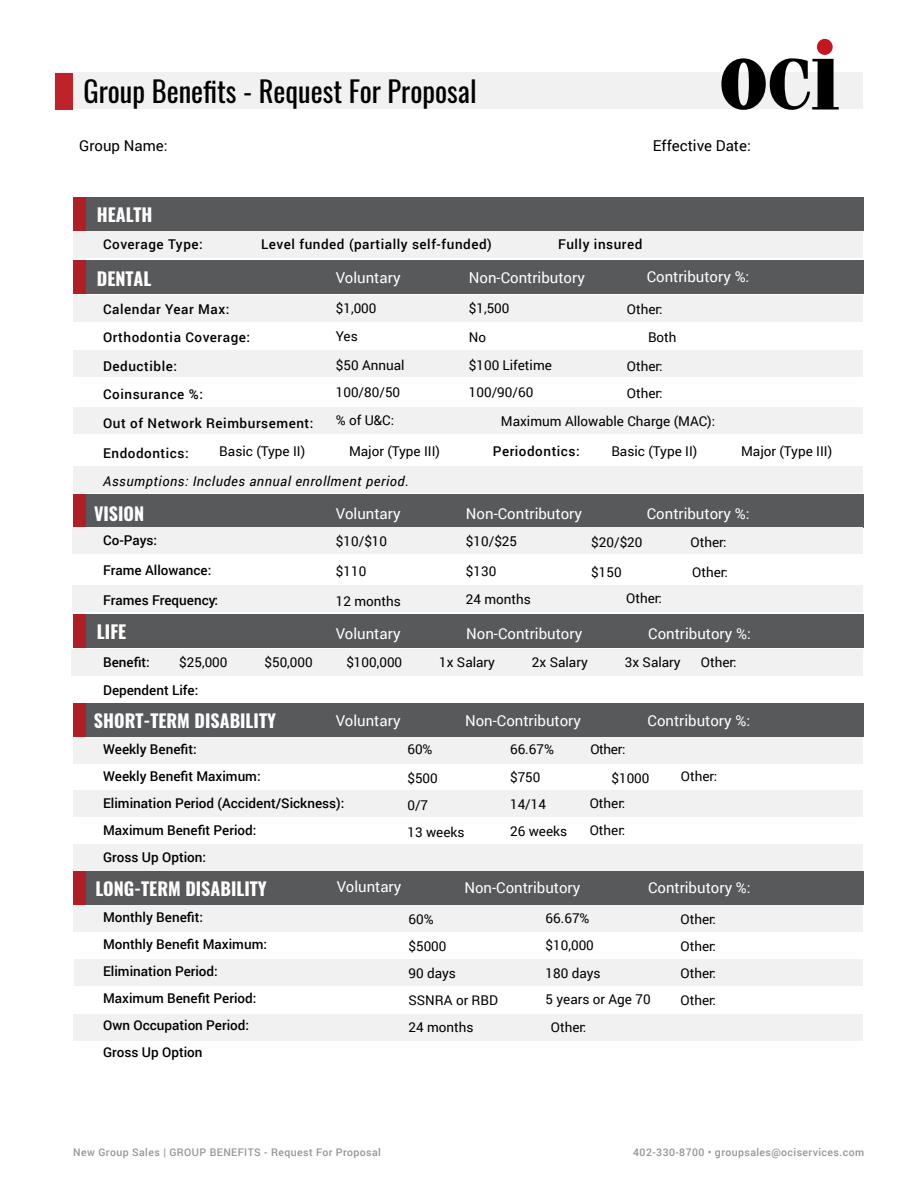
<style>
.page{position:relative;width:918px;height:1188px;background:#fff}
.page>*{position:absolute;margin:0;border:0;box-sizing:border-box;transform-origin:0 0}
.t1{font:28.5px "Oswald";color:#000}
.t2{font:700 18px "Oswald";color:#fff}
.t3{font:15px "Roboto";color:#fff}
.t4{font:15px "Roboto";color:#000}
.t5{font:13.5px/27px "Roboto";color:#000}
.t6{font:500 13.5px/27px "Roboto";color:#000}
.t7{font:500 13.5px/28.5px "Roboto";letter-spacing:.04em;color:#000}
.t8{font:italic 13.5px "Roboto";letter-spacing:.04em;color:#000}
.t9{font:500 10.5px "Roboto";letter-spacing:.04em;color:#939598}
</style>
<div class="page">
<div style="left:54px;top:73px;width:808px;height:36px;background:#f1f1f2"></div>
<svg style="left:721px;top:58px;width:118px;height:52px"></svg>
<div style="left:817px;top:39px;width:16px;height:16px;background:#c4161c;border-radius:50%"></div>
<div style="left:55px;top:74px;width:18px;height:36px;background:#bf2228"></div>
<div style="left:73px;top:295px;width:789px;height:27px;background:#f1f1f2"></div>
<div style="left:73px;top:231px;width:789px;height:27px;background:#f1f1f2"></div>
<div style="left:73px;top:351px;width:790px;height:26px;background:#f1f1f2"></div>
<div style="left:73px;top:408px;width:790px;height:26px;background:#f1f1f2"></div>
<div style="left:73px;top:466px;width:790px;height:27px;background:#f1f1f2"></div>
<div style="left:72px;top:649px;width:791px;height:27px;background:#f1f1f2"></div>
<div style="left:73px;top:737px;width:790px;height:26px;background:#f1f1f2"></div>
<div style="left:73px;top:905px;width:790px;height:27px;background:#f1f1f2"></div>
<div style="left:73px;top:1014px;width:790px;height:27px;background:#f1f1f2"></div>
<div style="left:74px;top:959px;width:789px;height:26px;background:#f1f1f2"></div>
<div style="left:73px;top:790px;width:790px;height:27px;background:#f1f1f2"></div>
<div style="left:73px;top:844px;width:790px;height:27px;background:#f1f1f2"></div>
<div style="left:86px;top:260px;width:777px;height:34px;background:#58595b"></div>
<div style="left:86px;top:197px;width:777px;height:34px;background:#58595b"></div>
<div style="left:86px;top:494px;width:777px;height:34px;background:#58595b"></div>
<div style="left:86px;top:614px;width:777px;height:34px;background:#58595b"></div>
<div style="left:86px;top:703px;width:777px;height:34px;background:#58595b"></div>
<div style="left:86px;top:871px;width:777px;height:34px;background:#58595b"></div>
<div style="left:73px;top:527px;width:790px;height:27px;background:#f1f1f2"></div>
<div style="left:73px;top:586px;width:790px;height:26px;background:#f1f1f2"></div>
<h1 class="t1" style="left:83px;top:72px;width:395px">Group Benefits - Request For Proposal</h1>
<p class="t4" style="left:79px;top:135px;width:90px">Group Name:</p>
<p class="t4" style="left:653px;top:135px;width:99px">Effective Date:</p>
<h2 class="t2" style="left:97px;top:202px;width:57px">HEALTH</h2>
<p class="t7" style="left:103px;top:230px;width:101px">Coverage Type:</p>
<p class="t7" style="left:261px;top:230px;width:232px">Level funded (partially self-funded)</p>
<p class="t7" style="left:558px;top:230px;width:86px">Fully insured</p>
<p class="t3" style="left:647px;top:266px;width:104px">Contributory %:</p>
<p class="t3" style="left:336px;top:267px;width:66px">Voluntary</p>
<p class="t5" style="left:336px;top:293px;width:70px;line-height:28.5px">$1,000<br>Yes<br>$50 Annual</p>
<p class="t5" style="left:336px;top:377px;width:66px;line-height:28.5px">100/80/50 % of U&amp;C:</p>
<h2 class="t2" style="left:97px;top:266px;width:56px">DENTAL</h2>
<p class="t3" style="left:469px;top:267px;width:118px">Non-Contributory</p>
<p class="t5" style="left:469px;top:294px;width:85px;line-height:28.5px">$1,500<br>No<br>$100 Lifetime</p>
<p class="t5" style="left:469px;top:379px;width:66px">100/90/60</p>
<p class="t7" style="left:103px;top:294px;width:212px">Calendar Year Max:<br>Orthodontia Coverage:<br>Deductible:<br>Coinsurance %:<br>Out of Network Reimbursement:</p>
<p class="t7" style="left:103px;top:438px;width:87px">Endodontics:</p>
<p class="t8" style="left:103px;top:472px;width:307px">Assumptions: Includes annual enrollment period.</p>
<p class="t5" style="left:627px;top:295px;width:37px">Other:</p>
<p class="t5" style="left:648px;top:323px;width:30px">Both</p>
<p class="t5" style="left:627px;top:352px;width:37px">Other:<br>Other:</p>
<p class="t5" style="left:501px;top:408px;width:216px">Maximum Allowable Charge (MAC):</p>
<p class="t5" style="left:219px;top:437px;width:88px">Basic (Type II)</p>
<p class="t5" style="left:349px;top:437px;width:93px">Major (Type III)</p>
<p class="t5" style="left:611px;top:437px;width:88px">Basic (Type II)</p>
<p class="t5" style="left:741px;top:437px;width:93px">Major (Type III)</p>
<p class="t7" style="left:493px;top:436px;width:88px">Periodontics:</p>
<h2 class="t2" style="left:94px;top:501px;width:52px">VISION</h2>
<p class="t3" style="left:336px;top:503px;width:66px">Voluntary</p>
<p class="t5" style="left:336px;top:527px;width:53px">$10/$10</p>
<p class="t5" style="left:336px;top:557px;width:32px">$110</p>
<p class="t5" style="left:336px;top:587px;width:67px">12 months</p>
<p class="t3" style="left:466px;top:503px;width:118px">Non-Contributory</p>
<p class="t5" style="left:466px;top:527px;width:53px">$10/$25</p>
<p class="t5" style="left:466px;top:556px;width:67px;line-height:28.5px">$130<br>24 months</p>
<p class="t3" style="left:647px;top:503px;width:104px">Contributory %:</p>
<p class="t6" style="left:103px;top:526px;width:56px">Co-Pays:</p>
<p class="t6" style="left:103px;top:556px;width:110px">Frame Allowance:</p>
<p class="t6" style="left:103px;top:586px;width:117px">Frames Frequency:</p>
<p class="t5" style="left:626px;top:584px;width:37px">Other:</p>
<p class="t5" style="left:591px;top:528px;width:53px">$20/$20</p>
<p class="t5" style="left:691px;top:528px;width:38px">Other:</p>
<p class="t5" style="left:591px;top:558px;width:32px">$150</p>
<p class="t5" style="left:692px;top:558px;width:37px">Other:</p>
<h2 class="t2" style="left:97px;top:620px;width:31px">LIFE</h2>
<p class="t3" style="left:336px;top:623px;width:66px">Voluntary</p>
<p class="t3" style="left:466px;top:623px;width:118px">Non-Contributory</p>
<p class="t3" style="left:648px;top:623px;width:104px">Contributory %:</p>
<p class="t6" style="left:103px;top:648px;width:48px">Benefit:</p>
<p class="t5" style="left:179px;top:648px;width:50px">$25,000</p>
<p class="t5" style="left:264px;top:648px;width:50px">$50,000</p>
<p class="t5" style="left:346px;top:648px;width:57px">$100,000</p>
<p class="t5" style="left:439px;top:648px;width:57px">1x Salary</p>
<p class="t5" style="left:532px;top:648px;width:57px">2x Salary</p>
<p class="t5" style="left:625px;top:648px;width:57px">3x Salary</p>
<p class="t5" style="left:701px;top:648px;width:37px">Other:</p>
<p class="t6" style="left:103px;top:676px;width:97px">Dependent Life:</p>
<h2 class="t2" style="left:94px;top:708px;width:183px">SHORT-TERM DISABILITY</h2>
<p class="t3" style="left:336px;top:710px;width:66px">Voluntary</p>
<p class="t3" style="left:465px;top:710px;width:118px">Non-Contributory</p>
<p class="t3" style="left:648px;top:710px;width:104px">Contributory %:</p>
<p class="t5" style="left:407px;top:734px;width:32px;line-height:28.5px">60% $500</p>
<p class="t5" style="left:407px;top:791px;width:59px">0/7<br>13 weeks</p>
<p class="t6" style="left:103px;top:735px;width:243px">Weekly Benefit:<br>Weekly Benefit Maximum:<br>Elimination Period (Accident/Sickness):<br>Maximum Benefit Period:<br>Gross Up Option:</p>
<p class="t5" style="left:590px;top:735px;width:37px">Other:</p>
<p class="t5" style="left:510px;top:734px;width:45px;line-height:28.5px">66.67% $750</p>
<p class="t5" style="left:510px;top:790px;width:59px">14/14<br>26 weeks</p>
<p class="t5" style="left:681px;top:762px;width:38px">Other:</p>
<p class="t5" style="left:611px;top:764px;width:40px">$1000</p>
<p class="t5" style="left:590px;top:789px;width:37px">Other:<br>Other:</p>
<h2 class="t2" style="left:95px;top:876px;width:173px">LONG-TERM DISABILITY</h2>
<p class="t6" style="left:103px;top:904px;width:165px">Monthly Benefit:<br>Monthly Benefit Maximum:<br>Elimination Period:<br>Maximum Benefit Period:<br>Own Occupation Period:<br>Gross Up Option</p>
<p class="t3" style="left:337px;top:876px;width:66px">Voluntary</p>
<p class="t3" style="left:464px;top:877px;width:118px">Non-Contributory</p>
<p class="t3" style="left:648px;top:877px;width:104px">Contributory %:</p>
<p class="t5" style="left:408px;top:905px;width:91px">60%<br>$5000<br>90 days<br>SSNRA or RBD<br>24 months</p>
<p class="t5" style="left:680px;top:905px;width:37px;text-align:justify">Other:<br>Other:<br>Other:<br>Other:</p>
<p class="t5" style="left:546px;top:904px;width:50px">66.67% $10,000</p>
<p class="t5" style="left:546px;top:959px;width:57px">180 days</p>
<p class="t5" style="left:546px;top:985px;width:107px">5 years or Age 70</p>
<p class="t5" style="left:551px;top:1013px;width:37px">Other:</p>
<p class="t9" style="left:73px;top:1145px;width:309px">New Group Sales | GROUP BENEFITS - Request For Proposal</p>
<p class="t9" style="left:633px;top:1145px;width:232px">402-330-8700 • groupsales@ociservices.com</p>
</div>
